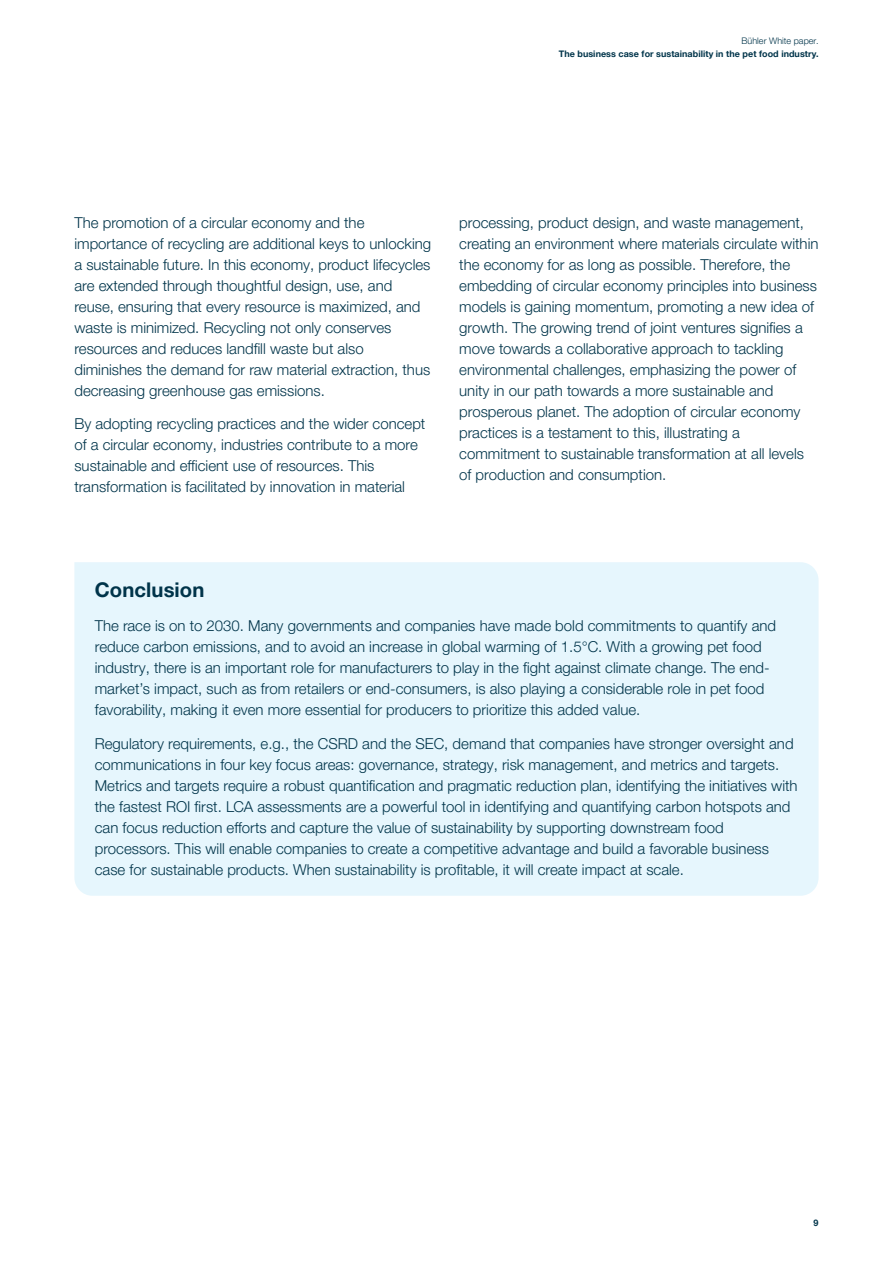
<style>
.page{position:relative;width:893px;height:1263px;background:#fff}
.page>*{position:absolute;margin:0;border:0;box-sizing:border-box;transform-origin:0 0}
.t1{font:700 20.25px "Helvetica Neue LTW1 G";letter-spacing:.005em;color:#00344a}
.t2{font:300 15px/21px "Helvetica Neue LTW1 G";color:#00344a}
.t3{font:700 9px "Helvetica Neue LTW1 G";letter-spacing:.005em;color:#00344a}
.t4{font:300 9px "Helvetica Neue LTW1 G";letter-spacing:.005em;color:#00344a}
</style>
<div class="page">
<div style="left:74px;top:562px;width:745px;height:334px;background:#e6f6fd"></div>
<p class="t4" style="left:741px;top:35px;width:79px">Bühler White paper.</p>
<p class="t3" style="left:559px;top:49px;width:261px">The business case for sustainability in the pet food industry.</p>
<p class="t2" style="left:74px;top:212px;width:358px">The promotion of a circular economy and the importance of recycling are additional keys to unlocking a sustainable future. In this economy, product lifecycles are extended through thoughtful design, use, and reuse, ensuring that every resource is maximized, and waste is minimized. Recycling not only conserves resources and reduces landfill waste but also diminishes the demand for raw material extraction, thus decreasing greenhouse gas emissions.</p>
<p class="t2" style="left:74px;top:413px;width:352px">By adopting recycling practices and the wider concept of a circular economy, industries contribute to a more sustainable and efficient use of resources. This transformation is facilitated by innovation in material</p>
<p class="t2" style="left:459px;top:212px;width:361px">processing, product design, and waste management, creating an environment where materials circulate within the economy for as long as possible. Therefore, the embedding of circular economy principles into business models is gaining momentum, promoting a new idea of growth. The growing trend of joint ventures signifies a move towards a collaborative approach to tackling environmental challenges, emphasizing the power of unity in our path towards a more sustainable and prosperous planet. The adoption of circular economy practices is a testament to this, illustrating a commitment to sustainable transformation at all levels of production and consumption.</p>
<h1 class="t1" style="left:95px;top:577px;width:111px">Conclusion</h1>
<p class="t2" style="left:95px;top:615px;width:683px">The race is on to 2030. Many governments and companies have made bold commitments to quantify and reduce carbon emissions, and to avoid an increase in global warming of 1.5°C. With a growing pet food industry, there is an important role for manufacturers to play in the fight against climate change. The end&shy;market’s impact, such as from retailers or end-consumers, is also playing a considerable role in pet food favorability, making it even more essential for producers to prioritize this added value.</p>
<p class="t2" style="left:95px;top:733px;width:704px">Regulatory requirements, e.g., the CSRD and the SEC, demand that companies have stronger oversight and communications in four key focus areas: governance, strategy, risk management, and metrics and targets.<br>Metrics and targets require a robust quantification and pragmatic reduction plan, identifying the initiatives with the fastest ROI first. LCA assessments are a powerful tool in identifying and quantifying carbon hotspots and can focus reduction efforts and capture the value of sustainability by supporting downstream food processors. This will enable companies to create a competitive advantage and build a favorable business case for sustainable products. When sustainability is profitable, it will create impact at scale.</p>
<p class="t3" style="left:813px;top:1217px;width:7px">9</p>
</div>
